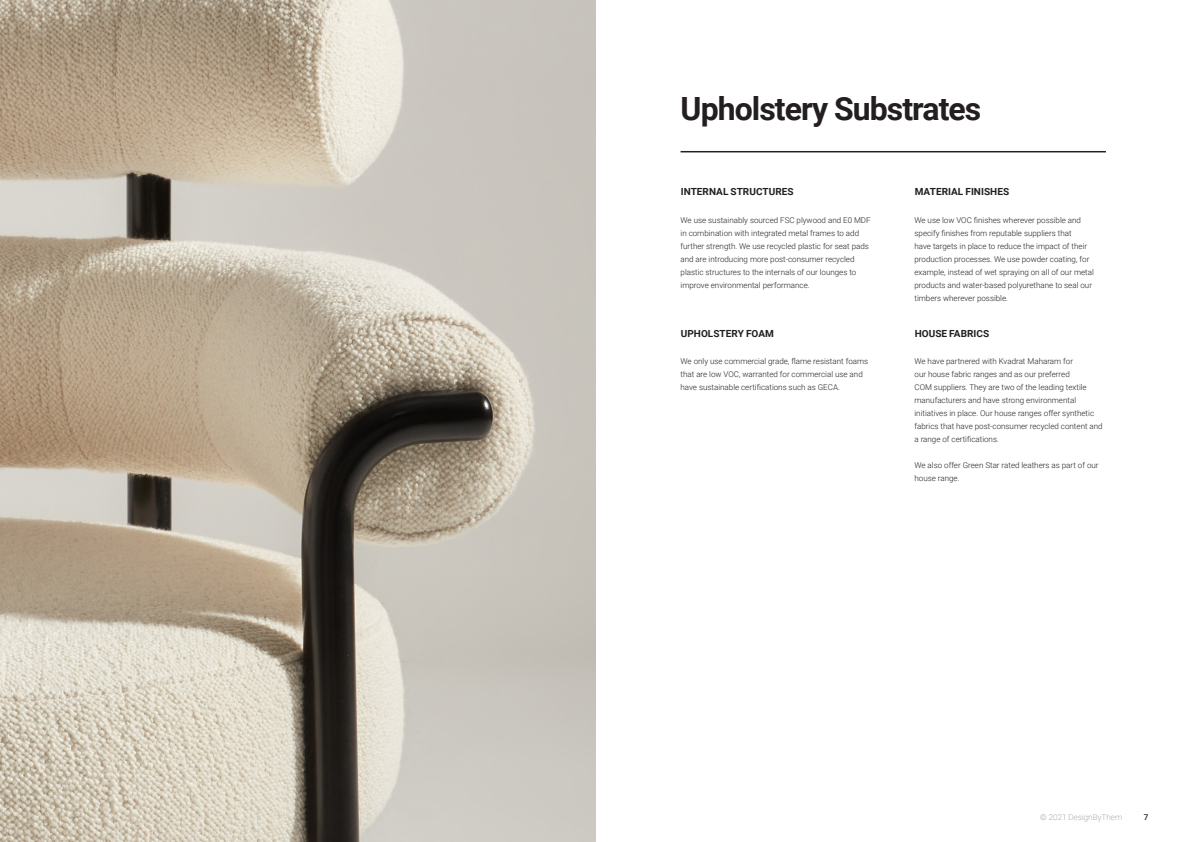
<style>
.page{position:relative;width:1191px;height:842px;background:#fff}
.page>*{position:absolute;margin:0;border:0;box-sizing:border-box;transform-origin:0 0}
.t1{font:700 32px "Roboto";letter-spacing:-.03em;color:#231f20}
.t2{font:700 9.8px "Roboto";letter-spacing:.005em;color:#231f20}
.t3{font:300 8px/13px "Roboto";color:#231f20}
.t4{font:100 8px "Roboto";letter-spacing:.01em;color:#a8a9ad}
.t5{font:500 8px "Roboto";color:#231f20}
</style>
<div class="page">
<hr style="left:680px;top:151px;width:426px;height:1px;background:#231f20">
<img style="left:0;top:0;width:595px;height:842px">
<p class="t1" style="left:680px;top:87px;width:302px">Upholstery Substrates</p>
<p class="t2" style="left:680px;top:185px;width:114px">INTERNAL STRUCTURES</p>
<p class="t2" style="left:914px;top:185px;width:96px">MATERIAL FINISHES</p>
<p class="t3" style="left:680px;top:213px;width:192px">We use sustainably sourced FSC plywood and E0 MDF in combination with integrated metal frames to add further strength. We use recycled plastic for seat pads and are introducing more post-consumer recycled plastic structures to the internals of our lounges to improve environmental performance.</p>
<p class="t3" style="left:914px;top:213px;width:181px">We use low VOC finishes wherever possible and specify finishes from reputable suppliers that<br>have targets in place to reduce the impact of their production processes. We use powder coating, for example, instead of wet spraying on all of our metal products and water-based polyurethane to seal our timbers wherever possible.</p>
<p class="t2" style="left:680px;top:326px;width:95px">UPHOLSTERY FOAM</p>
<p class="t2" style="left:914px;top:326px;width:76px">HOUSE FABRICS</p>
<p class="t3" style="left:680px;top:354px;width:189px">We only use commercial grade, flame resistant foams that are low VOC, warranted for commercial use and have sustainable certifications such as GECA.</p>
<p class="t3" style="left:914px;top:354px;width:190px">We have partnered with Kvadrat Maharam for<br>our house fabric ranges and as our preferred<br>COM suppliers. They are two of the leading textile manufacturers and have strong environmental initiatives in place. Our house ranges offer synthetic fabrics that have post-consumer recycled content and a range of certifications.</p>
<p class="t3" style="left:914px;top:458px;width:185px">We also offer Green Star rated leathers as part of our house range.</p>
<p class="t4" style="left:1040px;top:811px;width:83px">© 2021 DesignByThem</p>
<p class="t5" style="left:1143px;top:811px;width:6px">7</p>
</div>
